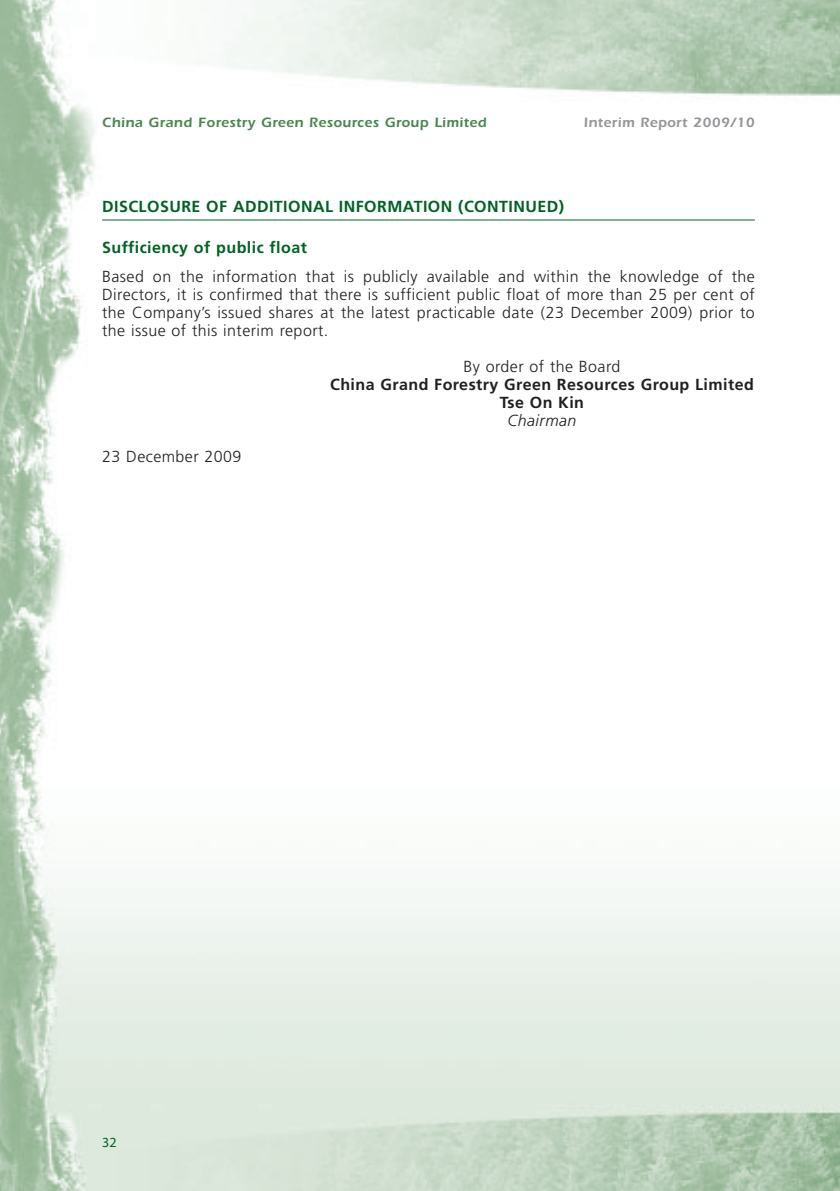
<style>
.page{position:relative;width:840px;height:1191px;background:#fff}
.page>*{position:absolute;margin:0;border:0;box-sizing:border-box;transform-origin:0 0}
.t1{font:300 16px/18px "Frutiger LT Std";letter-spacing:.03em;color:#231f20;text-align:justify}
.t2{font:700 16px "Frutiger LT Std";letter-spacing:.03em;color:#006224}
.t3{font:700 16px/18px "Frutiger LT Std";letter-spacing:.03em;color:#231f20;text-align:center}
.t4{font:italic 300 16px "Frutiger LT Std";letter-spacing:.03em;color:#231f20}
.t5{font:600 14px "ITC Eras Std";letter-spacing:.03em;color:#4a8551}
.t6{font:600 14px "ITC Eras Std";letter-spacing:.03em;color:#939598}
.t7{font:14px "Myriad Pro";color:#006224}
</style>
<div class="page">
<img style="left:0;top:0;width:839px;height:1190px">
<hr style="left:102px;top:219px;width:652px;height:1px;background:#006224">
<p class="t5" style="left:102px;top:114px;width:386px">China Grand Forestry Green Resources Group Limited</p>
<p class="t6" style="left:583px;top:114px;width:172px">Interim Report 2009/10</p>
<p class="t2" style="left:102px;top:197px;width:463px">DISCLOSURE OF ADDITIONAL INFORMATION (CONTINUED)</p>
<p class="t2" style="left:102px;top:238px;width:206px">Sufficiency of public float</p>
<p class="t1" style="left:102px;top:269px;width:653px">Based on the information that is publicly available and within the knowledge of the Directors, it is confirmed that there is sufficient public float of more than 25 per cent of the Company’s issued shares at the latest practicable date (23 December 2009) prior to the issue of this interim report.</p>
<p class="t1" style="left:463px;top:359px;width:158px">By order of the Board</p>
<p class="t3" style="left:330px;top:376px;width:425px">China Grand Forestry Green Resources Group Limited<br>Tse On Kin</p>
<p class="t4" style="left:507px;top:411px;width:70px">Chairman</p>
<p class="t1" style="left:102px;top:449px;width:141px">23 December 2009</p>
<p class="t7" style="left:102px;top:1133px;width:16px">32</p>
</div>
